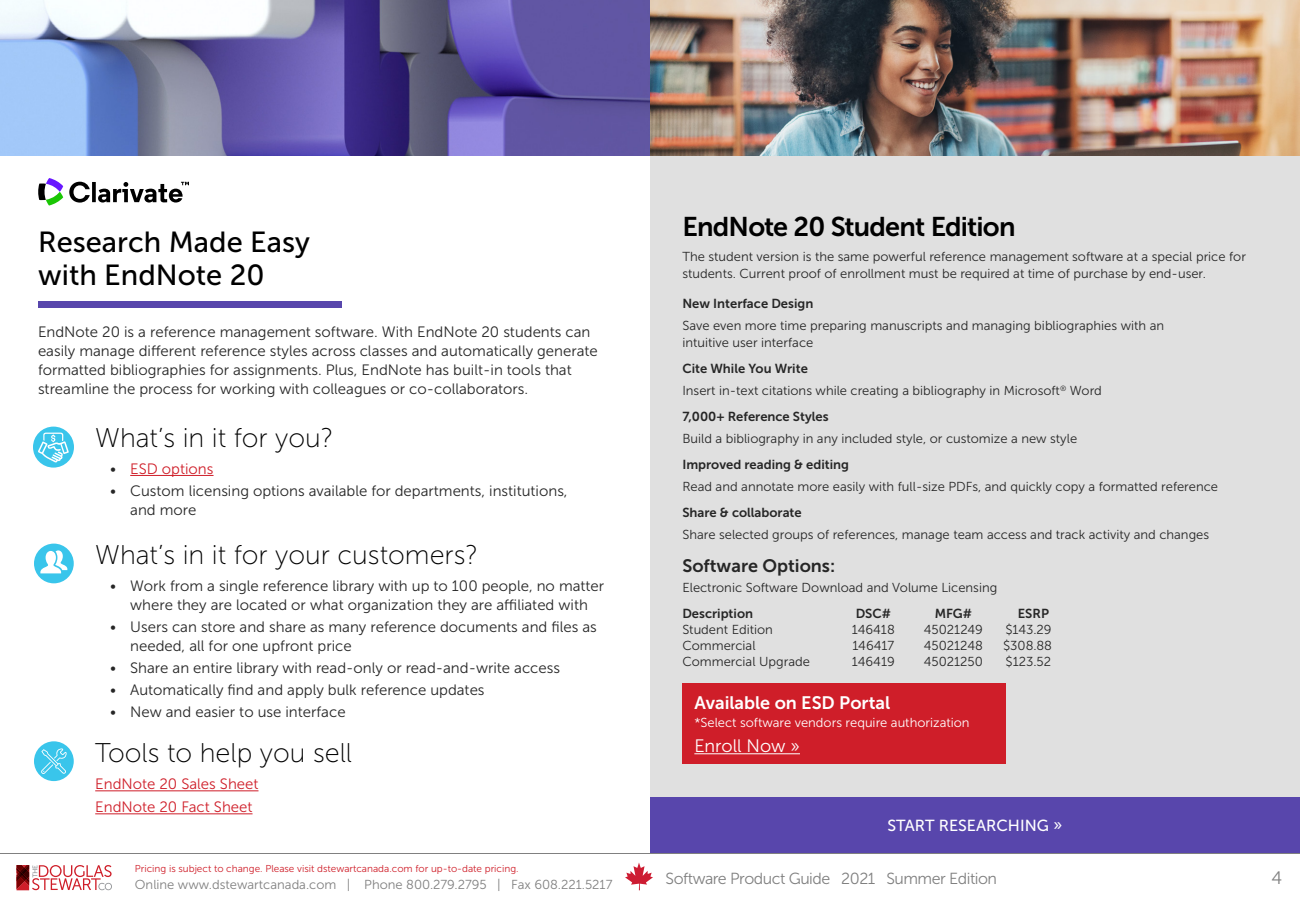
<style>
.page{position:relative;width:1300px;height:900px;background:#fff}
.page>*{position:absolute;margin:0;border:0;box-sizing:border-box;transform-origin:0 0}
.t1{font:29px/33px "Museo Sans 500";color:#000}
.t2{font:27px "Museo Sans 100";color:#000}
.t3{font:27px "Museo Sans 700";letter-spacing:-.03em;color:#000}
.t4{font:18px "Museo Sans 700";color:#fff}
.t5{font:18px "Museo Sans 700";color:#262626}
.t6{font:18px "Museo Sans 300";color:#fff}
.t7{font:18px "Museo Sans 300";color:#808080}
.t8{font:16px "Museo Sans 300";letter-spacing:-.03em;color:#808080}
.t9{font:16px "Museo Sans 500";color:#fff}
.t10{font:15px/19px "Museo Sans 300";color:#262626}
.t11{font:15px/23px "Museo Sans 300";color:#cf1e29}
.t12{font:13px/17px "Museo Sans 300";color:#262626}
.t13{font:13px "Museo Sans 700";color:#262626}
.t14{font:13px "Museo Sans 300";color:#808080}
.t15{font:13px "Museo Sans 300";color:#fff}
.t16{font:10px "Museo Sans 300";color:#cf1e29}
.s1{color:#262626}
</style>
<div class="page">
<div style="left:650px;top:0;width:650px;height:856px;background:#e0e0e0"></div>
<img style="left:0;top:0;width:1300px;height:156px">
<hr style="left:130px;top:475px;width:84px;height:1px;background:#cf1e29">
<div style="left:682px;top:683px;width:324px;height:81px;background:#cf1e29"></div>
<hr style="left:694px;top:753px;width:106px;height:1px;background:#fff">
<svg style="left:34px;top:544px;width:40px;height:39px"></svg>
<div style="left:650px;top:798px;width:650px;height:55px;background:#5846ac"></div>
<svg style="left:33px;top:427px;width:41px;height:41px"></svg>
<svg style="left:38px;top:178px;width:25px;height:28px"></svg>
<svg style="left:69px;top:182px;width:120px;height:21px"></svg>
<div style="left:38px;top:301px;width:304px;height:6px;background:#5846ac"></div>
<div style="left:34px;top:741px;width:40px;height:40px;background:#39c5eb;border-radius:50%"></div>
<svg style="left:41px;top:748px;width:26px;height:26px"></svg>
<hr style="left:95px;top:790px;width:164px;height:1px;background:#cf1e29">
<hr style="left:95px;top:813px;width:158px;height:1px;background:#cf1e29">
<svg style="left:0;top:853px;width:1300px;height:38px"></svg>
<svg style="left:17px;top:865px;width:95px;height:25px"></svg>
<svg style="left:625px;top:863px;width:28px;height:27px"></svg>
<h1 class="t1" style="left:38px;top:226px;width:273px">Research Made Easy with EndNote 20</h1>
<p class="t10" style="left:38px;top:322px;width:561px">EndNote 20 is a reference management software. With EndNote 20 students can easily manage different reference styles across classes and automatically generate formatted bibliographies for assignments. Plus, EndNote has built-in tools that streamline the process for working with colleagues or co-collaborators.</p>
<h2 class="t2" style="left:95px;top:423px;width:240px">What’s in it for you?</h2>
<p class="t11" style="left:110px;top:457px;width:105px"><span class="s1">•</span> ESD options</p>
<p class="t10" style="left:130px;top:481px;width:439px;text-indent:-20px">• Custom licensing options available for departments, institutions, and more</p>
<h2 class="t2" style="left:95px;top:540px;width:384px">What’s in it for your customers?</h2>
<p class="t10" style="left:110px;top:576px;width:495px;text-align:center">• Work from a single reference library with up to 100 people, no matter where they are located or what organization they are affiliated with</p>
<p class="t10" style="left:130px;top:617px;width:468px;text-indent:-20px">• Users can store and share as many reference documents and files as needed, all for one upfront price</p>
<p class="t10" style="left:110px;top:658px;width:451px">• Share an entire library with read-only or read-and-write access</p>
<p class="t10" style="left:110px;top:680px;width:376px">• Automatically find and apply bulk reference updates</p>
<p class="t10" style="left:110px;top:702px;width:237px">• New and easier to use interface</p>
<h2 class="t2" style="left:95px;top:739px;width:258px">Tools to help you sell</h2>
<p class="t11" style="left:95px;top:773px;width:165px">EndNote 20 Sales Sheet<br>EndNote 20 Fact Sheet</p>
<p class="t16" style="left:135px;top:864px;width:385px">Pricing is subject to change. Please visit dstewartcanada.com for up-to-date pricing.</p>
<p class="t14" style="left:135px;top:878px;width:479px">Online www.dstewartcanada.com | Phone 800.279.2795 | Fax 608.221.5217</p>
<h2 class="t3" style="left:682px;top:212px;width:335px">EndNote 20 Student Edition</h2>
<p class="t12" style="left:682px;top:248px;width:565px">The student version is the same powerful reference management software at a special price for students. Current proof of enrollment must be required at time of purchase by end-user.</p>
<p class="t13" style="left:682px;top:296px;width:132px">New Interface Design</p>
<p class="t12" style="left:682px;top:317px;width:483px">Save even more time preparing manuscripts and managing bibliographies with an intuitive user interface</p>
<p class="t13" style="left:682px;top:361px;width:127px">Cite While You Write</p>
<p class="t12" style="left:682px;top:382px;width:421px">Insert in-text citations while creating a bibliography in Microsoft<sup>®</sup> Word</p>
<p class="t13" style="left:682px;top:409px;width:148px">7,000+ Reference Styles</p>
<p class="t12" style="left:682px;top:430px;width:396px">Build a bibliography in any included style, or customize a new style</p>
<p class="t13" style="left:682px;top:457px;width:168px">Improved reading &amp; editing</p>
<p class="t12" style="left:682px;top:478px;width:537px">Read and annotate more easily with full-size PDFs, and quickly copy a formatted reference</p>
<p class="t13" style="left:682px;top:505px;width:121px">Share &amp; collaborate</p>
<p class="t12" style="left:682px;top:526px;width:528px">Share selected groups of references, manage team access and track activity and changes</p>
<p class="t5" style="left:682px;top:555px;width:154px">Software Options:</p>
<p class="t12" style="left:682px;top:579px;width:316px">Electronic Software Download and Volume Licensing</p>
<p class="t13" style="left:682px;top:606px;width:72px">Description</p>
<p class="t13" style="left:856px;top:606px;width:37px">DSC#</p>
<p class="t13" style="left:935px;top:606px;width:39px">MFG#</p>
<p class="t13" style="left:1018px;top:606px;width:33px">ESRP</p>
<p class="t12" style="left:682px;top:621px;width:92px">Student Edition</p>
<p class="t12" style="left:852px;top:621px;width:44px">146418</p>
<p class="t12" style="left:924px;top:621px;width:61px">45021249</p>
<p class="t12" style="left:1005px;top:621px;width:48px">$143.29</p>
<p class="t12" style="left:682px;top:637px;width:75px">Commercial</p>
<p class="t12" style="left:852px;top:637px;width:43px">146417</p>
<p class="t12" style="left:924px;top:637px;width:61px">45021248</p>
<p class="t12" style="left:1003px;top:637px;width:51px">$308.88</p>
<p class="t12" style="left:682px;top:653px;width:129px">Commercial Upgrade</p>
<p class="t12" style="left:852px;top:653px;width:44px">146419</p>
<p class="t12" style="left:924px;top:653px;width:61px">45021250</p>
<p class="t12" style="left:1006px;top:653px;width:47px">$123.52</p>
<p class="t4" style="left:694px;top:693px;width:197px">Available on ESD Portal</p>
<p class="t15" style="left:694px;top:716px;width:277px">*Select software vendors require authorization</p>
<p class="t6" style="left:694px;top:736px;width:107px">Enroll Now »</p>
<p class="t9" style="left:887px;top:817px;width:177px">START RESEARCHING »</p>
<p class="t8" style="left:666px;top:870px;width:333px">Software Product Guide 2021 Summer Edition</p>
<p class="t7" style="left:1271px;top:868px;width:12px">4</p>
</div>
